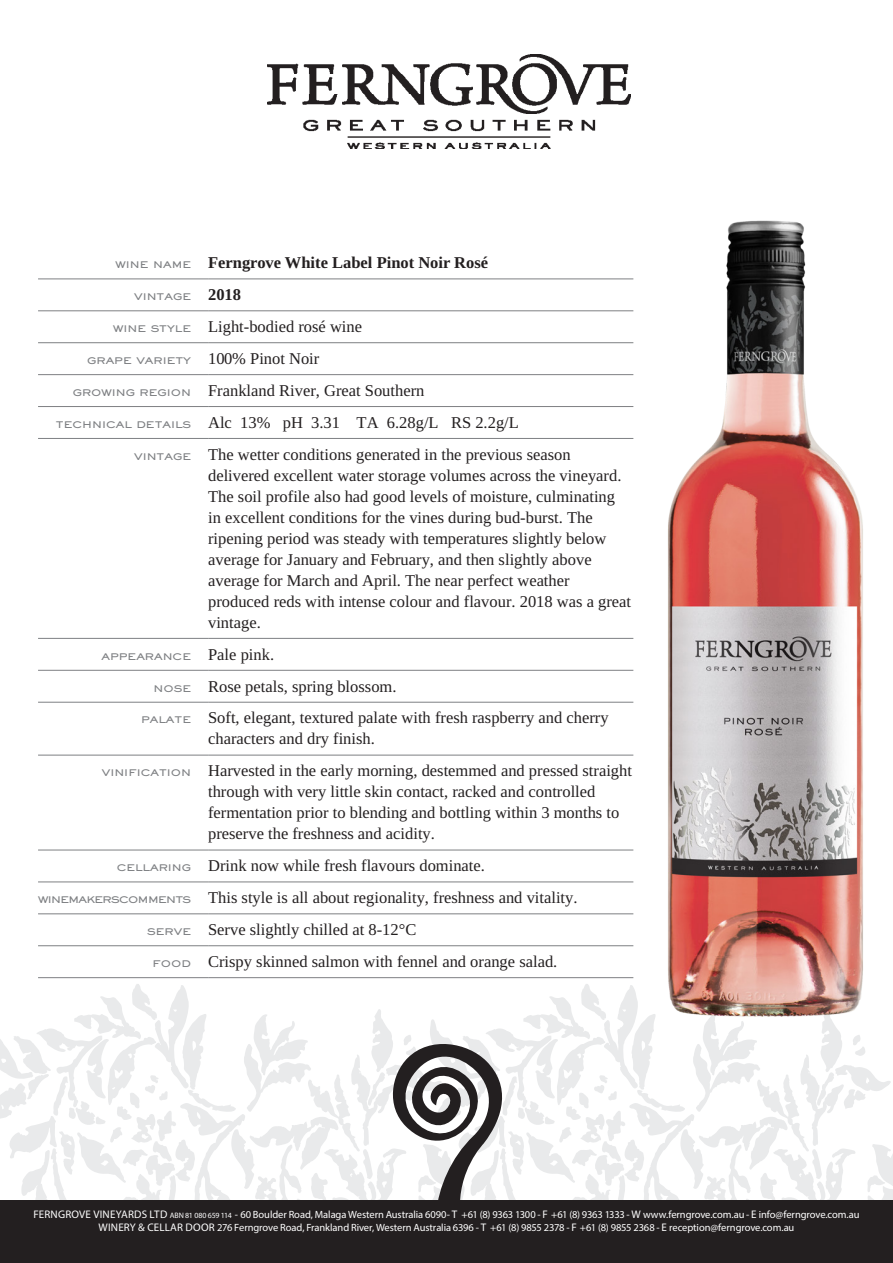
<style>
.page{position:relative;width:893px;height:1263px;background:#fff}
.page>*{position:absolute;margin:0;border:0;box-sizing:border-box;transform-origin:0 0}
.TEXT{font:16.5px/21px "Tinos";color:#231f20}
.IND_TEXT{font:16.5px "Tinos";color:#231f20}
.TEXT_BOLD{font:700 16.5px "Tinos";color:#231f20}
.t1{font:10.5px/13.5px "Myriad Pro";letter-spacing:-.01em;color:#fff;text-align:center}
.SUBHEAD{font:10.5px "New Sackers Gothic";color:#7e8083}
.SUBHEAD-2{font:10.5px "New Sackers Gothic";letter-spacing:-.06em;color:#7e8083}
.s1{font-size:10.95px}
.s2{font-size:7.8px}
</style>
<div class="page">
<svg style="left:0;top:984px;width:411px;height:216px"></svg>
<svg style="left:430px;top:984px;width:463px;height:216px"></svg>
<svg style="left:381px;top:1036px;width:133px;height:164px"></svg>
<div style="left:0;top:1200px;width:893px;height:63px;background:#231f20"></div>
<img style="left:268px;top:54px;width:363px;height:95px">
<hr style="left:38px;top:279px;width:170px;height:1px;background:#7e8083">
<hr style="left:208px;top:279px;width:425px;height:1px;background:#7e8083">
<hr style="left:38px;top:311px;width:170px;height:1px;background:#7e8083">
<hr style="left:208px;top:311px;width:425px;height:1px;background:#7e8083">
<hr style="left:38px;top:342px;width:170px;height:1px;background:#7e8083">
<hr style="left:208px;top:342px;width:425px;height:1px;background:#7e8083">
<hr style="left:38px;top:374px;width:170px;height:1px;background:#7e8083">
<hr style="left:208px;top:374px;width:425px;height:1px;background:#7e8083">
<hr style="left:38px;top:406px;width:170px;height:1px;background:#7e8083">
<hr style="left:208px;top:406px;width:425px;height:1px;background:#7e8083">
<hr style="left:38px;top:438px;width:170px;height:1px;background:#7e8083">
<hr style="left:208px;top:438px;width:425px;height:1px;background:#7e8083">
<hr style="left:38px;top:638px;width:170px;height:1px;background:#7e8083">
<hr style="left:208px;top:638px;width:425px;height:1px;background:#7e8083">
<hr style="left:38px;top:670px;width:170px;height:1px;background:#7e8083">
<hr style="left:208px;top:670px;width:425px;height:1px;background:#7e8083">
<hr style="left:38px;top:702px;width:170px;height:1px;background:#7e8083">
<hr style="left:208px;top:702px;width:425px;height:1px;background:#7e8083">
<hr style="left:38px;top:755px;width:170px;height:1px;background:#7e8083">
<hr style="left:208px;top:755px;width:425px;height:1px;background:#7e8083">
<hr style="left:38px;top:850px;width:170px;height:1px;background:#7e8083">
<hr style="left:208px;top:850px;width:425px;height:1px;background:#7e8083">
<hr style="left:38px;top:882px;width:170px;height:1px;background:#7e8083">
<hr style="left:208px;top:882px;width:425px;height:1px;background:#7e8083">
<hr style="left:38px;top:913px;width:170px;height:1px;background:#7e8083">
<hr style="left:208px;top:913px;width:425px;height:1px;background:#7e8083">
<hr style="left:38px;top:945px;width:170px;height:1px;background:#7e8083">
<hr style="left:208px;top:945px;width:425px;height:1px;background:#7e8083">
<hr style="left:38px;top:977px;width:170px;height:1px;background:#7e8083">
<hr style="left:208px;top:977px;width:425px;height:1px;background:#7e8083">
<img style="left:651px;top:220px;width:229px;height:824px">
<p class="SUBHEAD" style="left:116px;top:259px;width:77px">WINE NAME</p>
<p class="TEXT_BOLD" style="left:208px;top:252px;width:282px">Ferngrove White Label Pinot Noir Rosé</p>
<p class="SUBHEAD" style="left:134px;top:291px;width:59px">VINTAGE</p>
<p class="TEXT_BOLD" style="left:208px;top:284px;width:34px">2018</p>
<p class="SUBHEAD" style="left:113px;top:322px;width:79px">WINE STYLE</p>
<p class="TEXT" style="left:208px;top:316px;width:155px">Light-bodied rosé wine</p>
<p class="SUBHEAD" style="left:87px;top:354px;width:105px">GRAPE VARIETY</p>
<p class="TEXT" style="left:208px;top:347px;width:113px">100% Pinot Noir</p>
<p class="SUBHEAD" style="left:73px;top:386px;width:120px">GROWING REGION</p>
<p class="TEXT" style="left:208px;top:379px;width:218px">Frankland River, Great Southern</p>
<p class="SUBHEAD" style="left:56px;top:418px;width:137px">TECHNICAL DETAILS</p>
<p class="TEXT" style="left:208px;top:411px;width:312px">Alc 13% pH 3.31 TA 6.28g/L RS 2.2g/L</p>
<p class="SUBHEAD" style="left:134px;top:450px;width:59px">VINTAGE</p>
<p class="TEXT" style="left:208px;top:443px;width:424px">The wetter conditions generated in the previous season delivered excellent water storage volumes across the vineyard.<br>The soil profile also had good levels of moisture, culminating in excellent conditions for the vines during bud-burst. The ripening period was steady with temperatures slightly below average for January and February, and then slightly above average for March and April. The near perfect weather produced reds with intense colour and flavour. 2018 was a great vintage.</p>
<p class="SUBHEAD" style="left:101px;top:650px;width:91px">APPEARANCE</p>
<p class="TEXT" style="left:208px;top:643px;width:67px">Pale pink.</p>
<p class="SUBHEAD" style="left:154px;top:682px;width:39px">NOSE</p>
<p class="IND_TEXT" style="left:208px;top:675px;width:190px">Rose petals, spring blossom.</p>
<p class="SUBHEAD" style="left:141px;top:714px;width:52px">PALATE</p>
<p class="TEXT" style="left:208px;top:707px;width:402px">Soft, elegant, textured palate with fresh raspberry and cherry characters and dry finish.</p>
<p class="SUBHEAD" style="left:102px;top:767px;width:91px">VINIFICATION</p>
<p class="TEXT" style="left:208px;top:760px;width:425px">Harvested in the early morning, destemmed and pressed straight through with very little skin contact, racked and controlled fermentation prior to blending and bottling within 3 months to preserve the freshness and acidity.</p>
<p class="SUBHEAD" style="left:117px;top:862px;width:76px">CELLARING</p>
<p class="TEXT" style="left:208px;top:855px;width:278px">Drink now while fresh flavours dominate.</p>
<p class="SUBHEAD-2" style="left:38px;top:894px;width:155px">WINEMAKERS COMMENTS</p>
<p class="TEXT" style="left:208px;top:887px;width:371px">This style is all about regionality, freshness and vitality.</p>
<p class="SUBHEAD" style="left:147px;top:925px;width:45px">SERVE</p>
<p class="TEXT" style="left:208px;top:918px;width:210px">Serve slightly chilled at 8-12°C</p>
<p class="SUBHEAD" style="left:153px;top:957px;width:40px">FOOD</p>
<p class="IND_TEXT" style="left:208px;top:951px;width:351px">Crispy skinned salmon with fennel and orange salad.</p>
<p class="t1" style="left:33px;top:1207px;width:827px"><span class="s1">FERNGROVE VINEYARDS LTD</span> <span class="s2">ABN 81 080 659 114</span> - 60 Boulder Road, Malaga Western Australia 6090- <span class="s1">T</span> +61 (8) 9363 1300 - <span class="s1">F</span> +61 (8) 9363 1333 - <span class="s1">W</span> www.ferngrove.com.au - <span class="s1">E</span> info@ferngrove.com.au<br><span class="s1">WINERY &amp; CELLAR DOOR</span> 276 Ferngrove Road, Frankland River, Western Australia 6396 - <span class="s1">T</span> +61 (8) 9855 2378 - <span class="s1">F</span> +61 (8) 9855 2368 - <span class="s1">E</span> reception@ferngrove.com.au</p>
</div>
